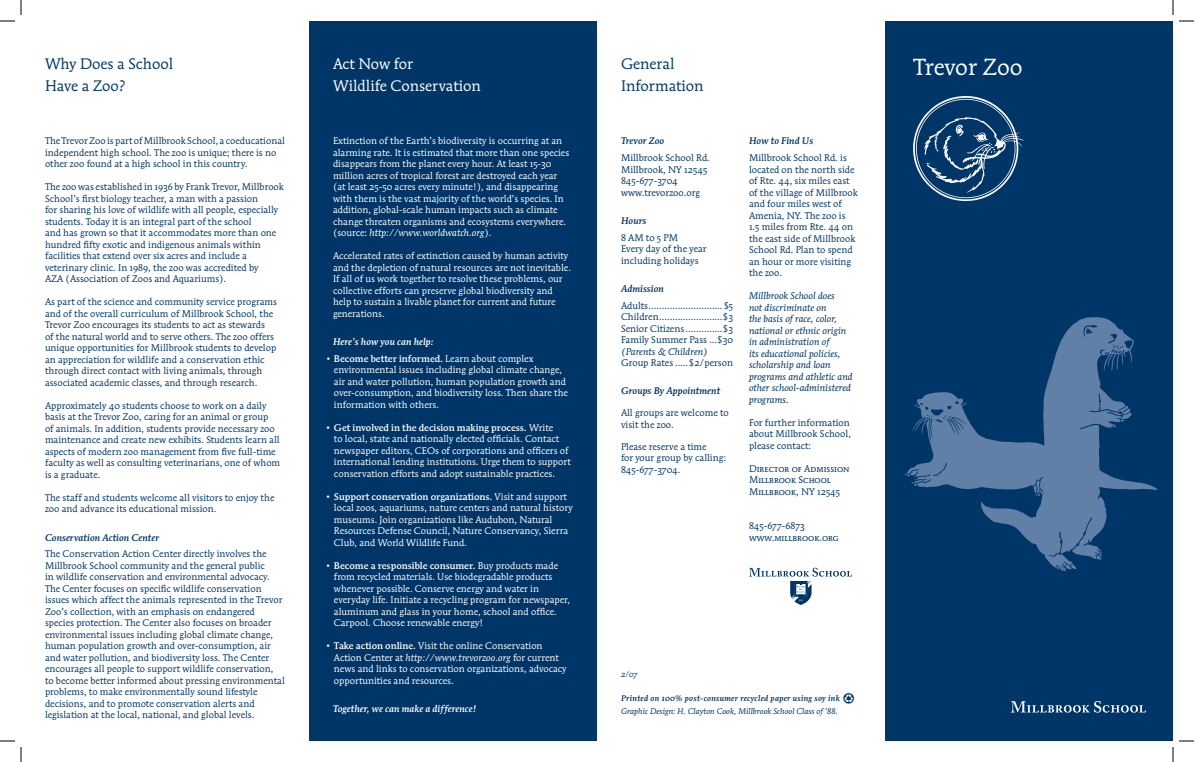
<style>
.page{position:relative;width:1194px;height:762px;background:#fff}
.page>*{position:absolute;margin:0;border:0;box-sizing:border-box;transform-origin:0 0}
.t1{font:23px "Mendoza Rom ITC Book OS";color:#fff}
.t2{font:15px/22px "Mendoza Rom ITC Book OS";color:#003667}
.t3{font:15px/22px "Mendoza Rom ITC Book OS";color:#fff}
.t4{font:9.5px/11.5px "Mendoza Rom ITC Book OS";color:#003667}
.t5{font:9.5px/11.5px "Mendoza Rom ITC Book OS";color:#fff}
.t6{font:9.5px/11.5px "Mendoza Rom ITC Book Ital OS";color:#003667}
.t7{font:9.5px "Mendoza Rom ITC Medi OS";color:#fff}
.t8{font:9.5px/11.5px "Mendoza Rom ITC Book SC";color:#003667}
.t9{font:9.5px "Mendoza Rom ITC Medi Ital OS";letter-spacing:.005em;color:#003667}
.t10{font:9.5px "Mendoza Rom ITC Medi Ital OS";letter-spacing:.005em;color:#fff}
.t11{font:9.5px "Mendoza Rom ITC Book Ital OS";color:#fff}
.t12{font:8px "Mendoza Rom ITC Book Ital OS";color:#003667}
.t13{font:8px "Mendoza Rom ITC Medi Ital OS";letter-spacing:.03em;color:#003667}
.s1{font-family:"Mendoza Rom ITC Book OS"}
.s2{font-family:"Mendoza Rom ITC Medi OS"}
.s3{font-family:"Mendoza Rom ITC Book Ital OS"}
</style>
<div class="page">
<div style="left:885px;top:21px;width:288px;height:720px;background:#003667"></div>
<div style="left:309px;top:21px;width:288px;height:720px;background:#003667"></div>
<img style="left:913px;top:95px;width:111px;height:107px">
<svg style="left:749px;top:568px;width:103px;height:37px"></svg>
<svg style="left:1011px;top:701px;width:135px;height:12px"></svg>
<img style="left:904px;top:392px;width:254px;height:98px">
<img style="left:975px;top:317px;width:168px;height:254px">
<svg style="left:0;top:0;width:22px;height:22px"></svg>
<svg style="left:0;top:740px;width:22px;height:22px"></svg>
<svg style="left:1172px;top:0;width:22px;height:22px"></svg>
<svg style="left:1172px;top:740px;width:22px;height:22px"></svg>
<h2 class="t2" style="left:45px;top:52px;width:130px">Why Does a School<br>Have a Zoo?</h2>
<p class="t4" style="left:45px;top:135px;width:241px">The Trevor Zoo is part of Millbrook School, a coeducational independent high school. The zoo is unique; there is no other zoo found at a high school in this country.</p>
<p class="t4" style="left:45px;top:181px;width:241px">The zoo was established in 1936 by Frank Trevor, Millbrook School’s first biology teacher, a man with a passion<br>for sharing his love of wildlife with all people, especially students. Today it is an integral part of the school<br>and has grown so that it accommodates more than one hundred fifty exotic and indigenous animals within facilities that extend over six acres and include a veterinary clinic. In 1989, the zoo was accredited by<br>AZA (Association of Zoos and Aquariums).</p>
<p class="t4" style="left:45px;top:296px;width:234px">As part of the science and community service programs and of the overall curriculum of Millbrook School, the Trevor Zoo encourages its students to act as stewards<br>of the natural world and to serve others. The zoo offers unique opportunities for Millbrook students to develop an appreciation for wildlife and a conservation ethic through direct contact with living animals, through associated academic classes, and through research.</p>
<p class="t4" style="left:45px;top:400px;width:237px">Approximately 40 students choose to work on a daily basis at the Trevor Zoo, caring for an animal or group<br>of animals. In addition, students provide necessary zoo maintenance and create new exhibits. Students learn all aspects of modern zoo management from five full-time faculty as well as consulting veterinarians, one of whom is a graduate.</p>
<p class="t4" style="left:45px;top:492px;width:231px">The staff and students welcome all visitors to enjoy the zoo and advance its educational mission.</p>
<p class="t9" style="left:45px;top:531px;width:116px">Conservation Action Center</p>
<p class="t4" style="left:45px;top:548px;width:241px">The Conservation Action Center directly involves the Millbrook School community and the general public<br>in wildlife conservation and environmental advocacy.<br>The Center focuses on specific wildlife conservation issues which affect the animals represented in the Trevor Zoo’s collection, with an emphasis on endangered species protection. The Center also focuses on broader environmental issues including global climate change, human population growth and over-consumption, air and water pollution, and biodiversity loss. The Center encourages all people to support wildlife conservation,<br>to become better informed about pressing environmental problems, to make environmentally sound lifestyle decisions, and to promote conservation alerts and legislation at the local, national, and global levels.</p>
<h2 class="t3" style="left:333px;top:52px;width:150px">Act Now for<br>Wildlife Conservation</h2>
<h1 class="t1" style="left:914px;top:52px;width:110px">Trevor Zoo</h1>
<h2 class="t2" style="left:621px;top:52px;width:84px">General<br>Information</h2>
<p class="t5" style="left:333px;top:135px;width:238px">Extinction of the Earth’s biodiversity is occurring at an alarming rate. It is estimated that more than one species disappears from the planet every hour. At least 15-30 million acres of tropical forest are destroyed each year (at least 25-50 acres every minute!), and disappearing with them is the vast majority of the world’s species. In addition, global-scale human impacts such as climate change threaten organisms and ecosystems everywhere.</p>
<p class="t11" style="left:333px;top:227px;width:160px"><span class="s1">(source:</span> http://www.worldwatch.org<span class="s1">).</span></p>
<p class="t5" style="left:333px;top:250px;width:239px">Accelerated rates of extinction caused by human activity and the depletion of natural resources are not inevitable.<br>If all of us work together to resolve these problems, our collective efforts can preserve global biodiversity and help to sustain a livable planet for current and future generations.</p>
<p class="t10" style="left:333px;top:336px;width:102px">Here’s how you can help:</p>
<p class="t7" style="left:325px;top:353px;width:210px"><span class="s1">•</span> Become better informed. <span class="s1">Learn about complex</span></p>
<p class="t5" style="left:334px;top:364px;width:236px">environmental issues including global climate change, air and water pollution, human population growth and over-consumption, and biodiversity loss. Then share the information with others.</p>
<p class="t7" style="left:325px;top:422px;width:230px"><span class="s1">•</span> Get involved in the decision making process. <span class="s1">Write</span></p>
<p class="t5" style="left:334px;top:433px;width:238px">to local, state and nationally elected officials. Contact newspaper editors, CEOs of corporations and officers of international lending institutions. Urge them to support conservation efforts and adopt sustainable practices.</p>
<p class="t7" style="left:325px;top:491px;width:244px"><span class="s1">•</span> Support conservation organizations. <span class="s1">Visit and support</span></p>
<p class="t5" style="left:334px;top:502px;width:240px">local zoos, aquariums, nature centers and natural history museums. Join organizations like Audubon, Natural Resources Defense Council, Nature Conservancy, Sierra Club, and World Wildlife Fund.</p>
<p class="t7" style="left:325px;top:560px;width:235px"><span class="s1">•</span> Become a responsible consumer. <span class="s1">Buy products made</span></p>
<p class="t5" style="left:334px;top:571px;width:238px">from recycled materials. Use biodegradable products whenever possible. Conserve energy and water in everyday life. Initiate a recycling program for newspaper, aluminum and glass in your home, school and office.<br>Carpool. Choose renewable energy!</p>
<p class="t5" style="left:334px;top:640px;width:234px;text-indent:-9px">• <span class="s2">Take action online.</span> Visit the online Conservation Action Center at <span class="s3">http://www.trevorzoo.org</span> for current news and links to conservation organizations, advocacy opportunities and resources.</p>
<p class="t10" style="left:333px;top:703px;width:145px">Together, we can make a difference!</p>
<p class="t9" style="left:621px;top:135px;width:45px">Trevor Zoo</p>
<p class="t4" style="left:621px;top:152px;width:90px">Millbrook School Rd.<br>Millbrook, NY 12545<br>845-677-3704 www.trevorzoo.org</p>
<p class="t9" style="left:621px;top:215px;width:27px">Hours</p>
<p class="t4" style="left:621px;top:231px;width:87px">8 AM to 5 PM<br>Every day of the year including holidays</p>
<p class="t9" style="left:621px;top:283px;width:44px">Admission</p>
<p class="t4" style="left:621px;top:299px;width:114px;text-align:justify">Adults............................$5<br>Children........................$3<br>Senior Citizens ..............$3<br>Family Summer Pass ...$30</p>
<p class="t6" style="left:621px;top:345px;width:88px">(Parents &amp; Children)</p>
<p class="t4" style="left:621px;top:357px;width:114px">Group Rates .....$2/person</p>
<p class="t9" style="left:621px;top:385px;width:101px">Groups By Appointment</p>
<p class="t4" style="left:621px;top:407px;width:109px">All groups are welcome to visit the zoo.</p>
<p class="t4" style="left:621px;top:441px;width:107px">Please reserve a time<br>for your group by calling:<br>845-677-3704.</p>
<p class="t9" style="left:749px;top:135px;width:66px">How to Find Us</p>
<p class="t4" style="left:749px;top:152px;width:111px">Millbrook School Rd. is located on the north side of Rte. 44, six miles east of the village of Millbrook and four miles west of<br>Amenia, NY. The zoo is<br>1.5 miles from Rte. 44 on the east side of Millbrook<br>School Rd. Plan to spend an hour or more visiting the zoo.</p>
<p class="t6" style="left:749px;top:290px;width:105px">Millbrook School does<br>not discriminate on<br>the basis of race, color, national or ethnic origin in administration of<br>its educational policies, scholarship and loan programs and athletic and other school-administered programs.</p>
<p class="t4" style="left:749px;top:416px;width:103px">For further information about Millbrook School, please contact:</p>
<p class="t8" style="left:749px;top:462px;width:102px">Director of Admission<br>Millbrook School<br>Millbrook, NY 12545</p>
<p class="t8" style="left:749px;top:520px;width:91px">845-677-6873 www.millbrook.org</p>
<p class="t12" style="left:621px;top:669px;width:18px">2/07</p>
<p class="t13" style="left:621px;top:693px;width:220px">Printed on 100% post-consumer recycled paper using soy ink</p>
<p class="t12" style="left:621px;top:706px;width:218px">Graphic Design: H. Clayton Cook, Millbrook School Class of ’88.</p>
</div>
